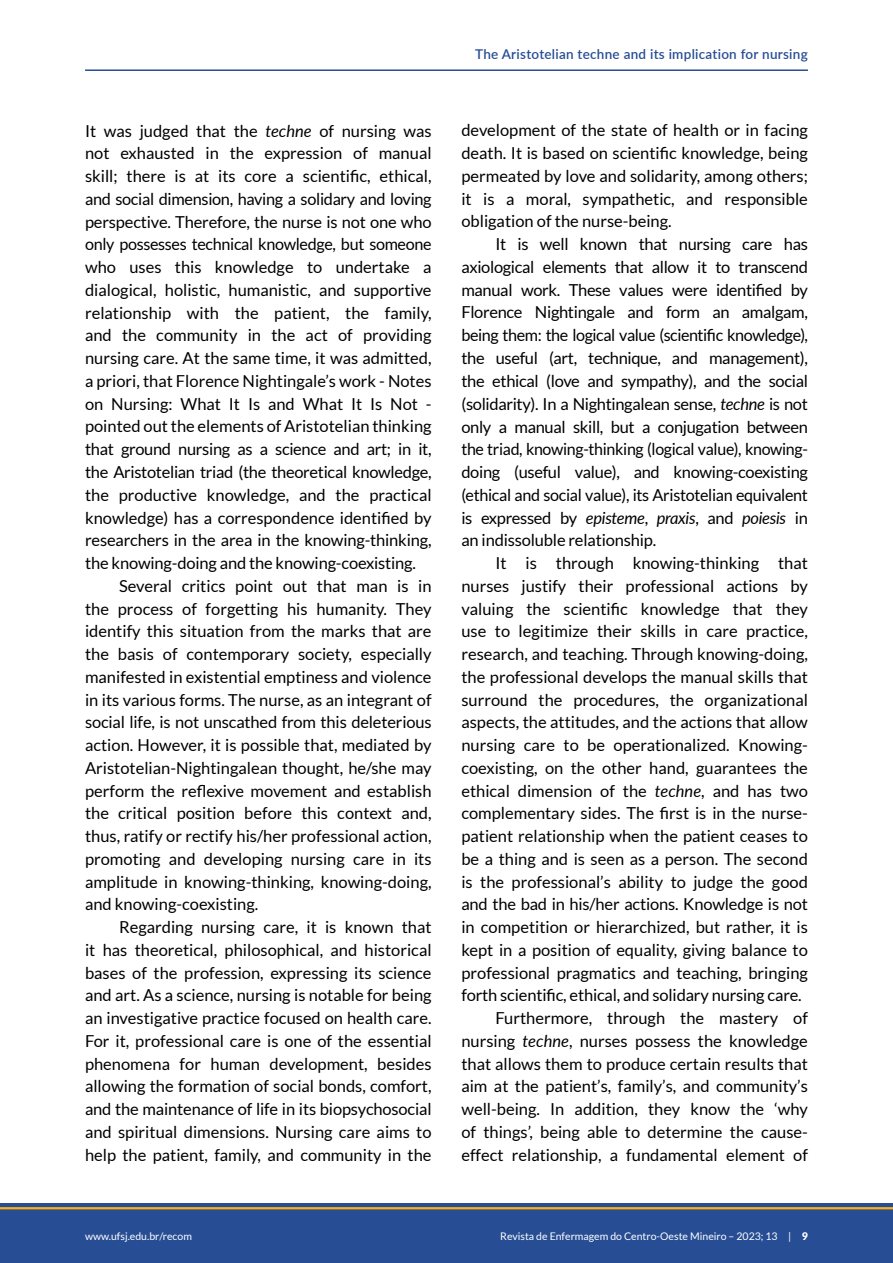
<style>
.page{position:relative;width:893px;height:1263px;background:#fff}
.page>*{position:absolute;margin:0;border:0;box-sizing:border-box;transform-origin:0 0}
.t1{font:16.5px/22.8px "Lato";color:#000;text-align:justify}
.t2{font:16.5px "Lato";letter-spacing:-.02em;color:#000}
.t3{font:600 13.5px "Lato";letter-spacing:.02em;color:#274d95}
.t4{font:10.5px "Lato";color:#fff}
.s1{font-style:italic}
.s2{font-weight:900}
</style>
<div class="page">
<div style="left:0;top:1203px;width:893px;height:60px;background:#274d95"></div>
<hr style="left:0;top:1207px;width:893px;height:2px;background:#ffb011">
<hr style="left:85px;top:69px;width:723px;height:2px;background:#274d95">
<p class="t1" style="left:85px;top:119px;width:348px">It was judged that the <span class="s1">techne</span> of nursing was</p>
<p class="t1" style="left:85px;top:142px;width:348px">not exhausted in the expression of manual</p>
<p class="t1" style="left:85px;top:165px;width:348px">skill; there is at its core a scientific, ethical,</p>
<p class="t2" style="left:85px;top:190px;width:348px">and social dimension, having a solidary and loving</p>
<p class="t1" style="left:85px;top:210px;width:348px">perspective. Therefore, the nurse is not one who</p>
<p class="t2" style="left:85px;top:235px;width:348px">only possesses technical knowledge, but someone</p>
<p class="t1" style="left:85px;top:256px;width:348px">who uses this knowledge to undertake a</p>
<p class="t1" style="left:85px;top:278px;width:348px">dialogical, holistic, humanistic, and supportive</p>
<p class="t1" style="left:85px;top:301px;width:348px">relationship with the patient, the family,</p>
<p class="t1" style="left:85px;top:324px;width:348px">and the community in the act of providing</p>
<p class="t1" style="left:85px;top:347px;width:348px">nursing care. At the same time, it was admitted,</p>
<p class="t1" style="left:85px;top:369px;width:348px">a priori, that Florence Nightingale’s work - Notes</p>
<p class="t1" style="left:85px;top:392px;width:348px">on Nursing: What It Is and What It Is Not -</p>
<p class="t1" style="left:85px;top:415px;width:348px">pointed out the elements of Aristotelian thinking</p>
<p class="t2" style="left:85px;top:440px;width:348px">that ground nursing as a science and art; in it,</p>
<p class="t2" style="left:85px;top:463px;width:348px">the Aristotelian triad (the theoretical knowledge,</p>
<p class="t1" style="left:85px;top:483px;width:348px">the productive knowledge, and the practical</p>
<p class="t1" style="left:85px;top:506px;width:348px">knowledge) has a correspondence identified by</p>
<p class="t1" style="left:85px;top:529px;width:348px">researchers in the area in the knowing-thinking,</p>
<p class="t1" style="left:85px;top:551px;width:333px">the knowing-doing and the knowing-coexisting.</p>
<p class="t1" style="left:119px;top:574px;width:314px">Several critics point out that man is in</p>
<p class="t1" style="left:85px;top:597px;width:348px">the process of forgetting his humanity. They</p>
<p class="t1" style="left:85px;top:620px;width:348px">identify this situation from the marks that are</p>
<p class="t1" style="left:85px;top:642px;width:348px">the basis of contemporary society, especially</p>
<p class="t1" style="left:85px;top:665px;width:348px">manifested in existential emptiness and violence</p>
<p class="t1" style="left:85px;top:688px;width:348px">in its various forms. The nurse, as an integrant of</p>
<p class="t1" style="left:85px;top:711px;width:348px">social life, is not unscathed from this deleterious</p>
<p class="t1" style="left:85px;top:733px;width:348px">action. However, it is possible that, mediated by</p>
<p class="t1" style="left:85px;top:756px;width:348px">Aristotelian-Nightingalean thought, he/she may</p>
<p class="t1" style="left:85px;top:779px;width:348px">perform the reflexive movement and establish</p>
<p class="t1" style="left:85px;top:802px;width:348px">the critical position before this context and,</p>
<p class="t1" style="left:85px;top:825px;width:348px">thus, ratify or rectify his/her professional action,</p>
<p class="t1" style="left:85px;top:847px;width:348px">promoting and developing nursing care in its</p>
<p class="t1" style="left:85px;top:870px;width:348px">amplitude in knowing-thinking, knowing-doing,</p>
<p class="t1" style="left:85px;top:893px;width:175px">and knowing-coexisting.</p>
<p class="t1" style="left:119px;top:916px;width:314px">Regarding nursing care, it is known that</p>
<p class="t1" style="left:85px;top:938px;width:348px">it has theoretical, philosophical, and historical</p>
<p class="t1" style="left:85px;top:961px;width:348px">bases of the profession, expressing its science</p>
<p class="t1" style="left:85px;top:984px;width:348px">and art. As a science, nursing is notable for being</p>
<p class="t1" style="left:85px;top:1007px;width:348px">an investigative practice focused on health care.</p>
<p class="t1" style="left:85px;top:1029px;width:348px">For it, professional care is one of the essential</p>
<p class="t1" style="left:85px;top:1052px;width:348px">phenomena for human development, besides</p>
<p class="t1" style="left:85px;top:1075px;width:348px">allowing the formation of social bonds, comfort,</p>
<p class="t1" style="left:85px;top:1098px;width:348px">and the maintenance of life in its biopsychosocial</p>
<p class="t1" style="left:85px;top:1120px;width:348px">and spiritual dimensions. Nursing care aims to</p>
<p class="t1" style="left:85px;top:1143px;width:348px">help the patient, family, and community in the</p>
<p class="t3" style="left:475px;top:44px;width:334px">The Aristotelian techne and its implication for nursing</p>
<p class="t1" style="left:461px;top:119px;width:348px">development of the state of health or in facing death. It is based on scientific knowledge, being permeated by love and solidarity, among others; it is a moral, sympathetic, and responsible obligation of the nurse-being.</p>
<p class="t1" style="left:461px;top:233px;width:348px;text-indent:34px">It is well known that nursing care has axiological elements that allow it to transcend manual work. These values were identified by Florence Nightingale and form an amalgam, being them: the logical value (scientific knowledge), the useful (art, technique, and management), the ethical (love and sympathy), and the social (solidarity). In a Nightingalean sense, <span class="s1">techne</span> is not only a manual skill, but a conjugation between the triad, knowing-thinking (logical value), knowing&shy;doing (useful value), and knowing-coexisting (ethical and social value), its Aristotelian equivalent is expressed by <span class="s1">episteme</span>, <span class="s1">praxis</span>, and <span class="s1">poiesis</span> in an indissoluble relationship.</p>
<p class="t1" style="left:495px;top:552px;width:314px">It is through knowing-thinking that</p>
<p class="t1" style="left:461px;top:574px;width:348px">nurses justify their professional actions by</p>
<p class="t1" style="left:461px;top:597px;width:348px">valuing the scientific knowledge that they</p>
<p class="t1" style="left:461px;top:620px;width:348px">use to legitimize their skills in care practice,</p>
<p class="t1" style="left:461px;top:643px;width:348px">research, and teaching. Through knowing-doing,</p>
<p class="t1" style="left:461px;top:665px;width:348px">the professional develops the manual skills that</p>
<p class="t1" style="left:461px;top:688px;width:348px">surround the procedures, the organizational</p>
<p class="t1" style="left:461px;top:711px;width:348px">aspects, the attitudes, and the actions that allow</p>
<p class="t1" style="left:461px;top:734px;width:348px">nursing care to be operationalized. Knowing-</p>
<p class="t1" style="left:461px;top:756px;width:348px">coexisting, on the other hand, guarantees the</p>
<p class="t1" style="left:461px;top:779px;width:348px">ethical dimension of the <span class="s1">techne</span>, and has two</p>
<p class="t1" style="left:461px;top:802px;width:348px">complementary sides. The first is in the nurse-</p>
<p class="t1" style="left:461px;top:825px;width:348px">patient relationship when the patient ceases to</p>
<p class="t1" style="left:461px;top:847px;width:348px">be a thing and is seen as a person. The second</p>
<p class="t1" style="left:461px;top:870px;width:348px">is the professional’s ability to judge the good</p>
<p class="t1" style="left:461px;top:893px;width:348px">and the bad in his/her actions. Knowledge is not</p>
<p class="t1" style="left:461px;top:916px;width:348px">in competition or hierarchized, but rather, it is</p>
<p class="t1" style="left:461px;top:938px;width:348px">kept in a position of equality, giving balance to</p>
<p class="t1" style="left:461px;top:961px;width:348px">professional pragmatics and teaching, bringing</p>
<p class="t1" style="left:461px;top:984px;width:342px">forth scientific, ethical, and solidary nursing care.</p>
<p class="t1" style="left:495px;top:1007px;width:314px">Furthermore, through the mastery of</p>
<p class="t1" style="left:461px;top:1029px;width:348px">nursing <span class="s1">techne</span>, nurses possess the knowledge</p>
<p class="t1" style="left:461px;top:1052px;width:348px">that allows them to produce certain results that</p>
<p class="t1" style="left:461px;top:1075px;width:348px">aim at the patient’s, family’s, and community’s</p>
<p class="t1" style="left:461px;top:1098px;width:348px">well-being. In addition, they know the ‘why</p>
<p class="t1" style="left:461px;top:1120px;width:348px">of things’, being able to determine the cause-</p>
<p class="t1" style="left:461px;top:1143px;width:348px">effect relationship, a fundamental element of</p>
<p class="t4" style="left:85px;top:1230px;width:108px">www.ufsj.edu.br/recom</p>
<p class="t4" style="left:500px;top:1230px;width:309px">Revista de Enfermagem do Centro-Oeste Mineiro – 2023; 13 | <span class="s2">9</span></p>
</div>
